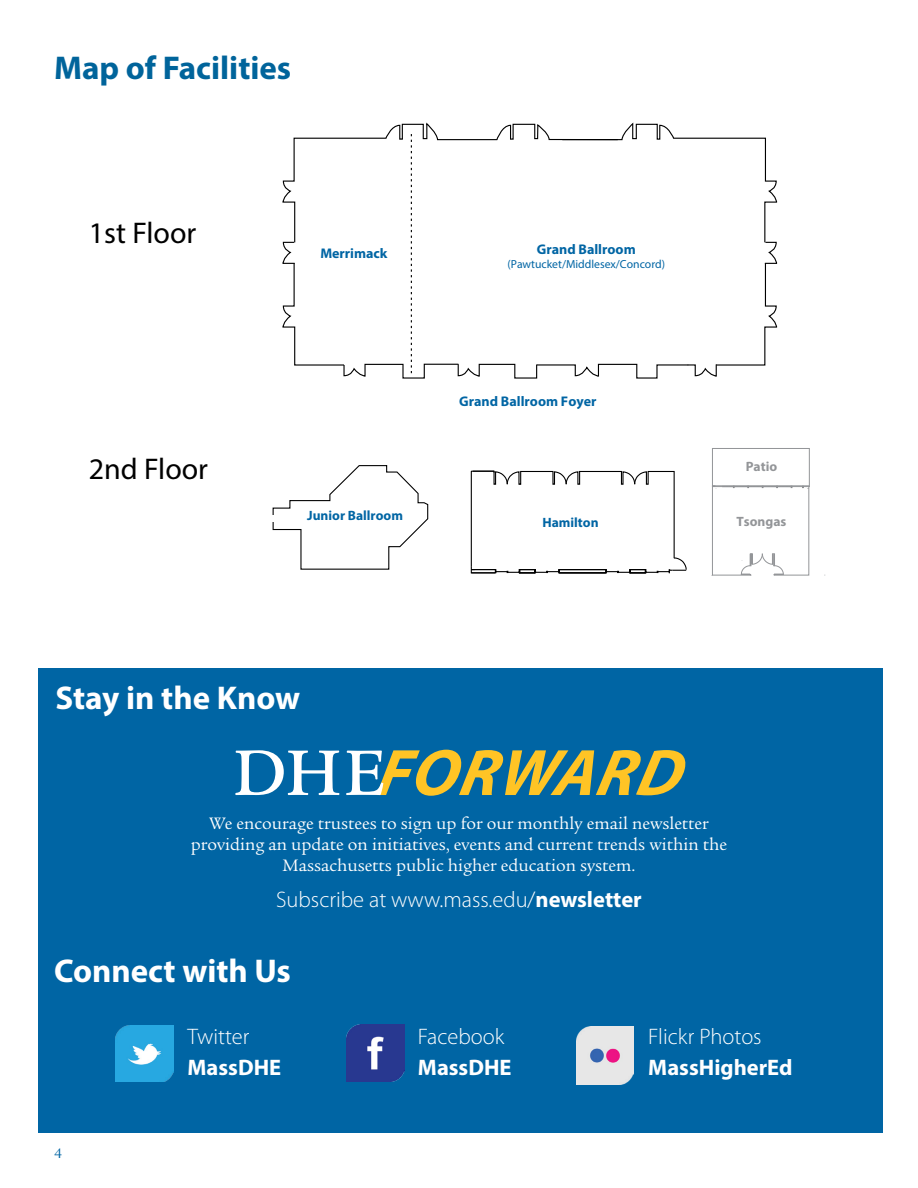
<style>
.page{position:relative;width:918px;height:1188px;background:#fff}
.page>*{position:absolute;margin:0;border:0;box-sizing:border-box;transform-origin:0 0}
.t1{font:700 33px "Myriad Pro";color:#fff}
.t2{font:700 33px "Myriad Pro";color:#00649b}
.t3{font:30px "Myriad Pro";color:#000}
.t4{font:300 22.5px "Myriad Pro";color:#fff}
.t5{font:700 22.5px "Myriad Pro";color:#fff}
.t6{font:18px/21px "Legacy Serif";color:#fff;text-align:center}
.t7{font:15px "Legacy Serif";color:#0065a4}
.t8{font:700 14.1px "Myriad Pro";color:#0065a4}
.t9{font:700 13.5px "Myriad Pro";color:#0065a4}
.t10{font:700 13.5px "Myriad Pro";color:#939598}
.t11{font:11.7px "Myriad Pro";color:#0065a4}
.s1{font-weight:700}
</style>
<div class="page">
<svg style="left:282px;top:123px;width:496px;height:256px"></svg>
<svg style="left:272px;top:465px;width:157px;height:105px"></svg>
<div style="left:269px;top:515px;width:8px;height:7px;background:#fff"></div>
<svg style="left:470px;top:470px;width:217px;height:104px"></svg>
<svg style="left:712px;top:487px;width:97px;height:89px"></svg>
<div style="left:712px;top:448px;width:98px;height:39px;border:1px solid #939598"></div>
<div style="left:39px;top:669px;width:844px;height:464px;background:#0065a4"></div>
<svg style="left:235px;top:750px;width:104px;height:45px"></svg>
<svg style="left:346px;top:750px;width:340px;height:46px"></svg>
<img style="left:116px;top:1025px;width:57px;height:57px">
<img style="left:346px;top:1024px;width:58px;height:58px">
<img style="left:576px;top:1027px;width:58px;height:58px">
<h1 class="t2" style="left:54px;top:46px;width:239px">Map of Facilities</h1>
<h2 class="t3" style="left:89px;top:215px;width:109px">1st Floor</h2>
<p class="t8" style="left:320px;top:244px;width:69px">Merrimack</p>
<h2 class="t3" style="left:89px;top:450px;width:121px">2nd Floor</h2>
<p class="t9" style="left:307px;top:506px;width:97px">Junior Ballroom</p>
<p class="t8" style="left:537px;top:240px;width:100px">Grand Ballroom</p>
<p class="t11" style="left:507px;top:257px;width:159px">(Pawtucket/Middlesex/Concord)</p>
<p class="t9" style="left:559px;top:259px;width:97px">Grand Ballroom</p>
<p class="t8" style="left:459px;top:392px;width:139px">Grand Ballroom Foyer</p>
<p class="t9" style="left:542px;top:514px;width:58px">Hamilton</p>
<p class="t10" style="left:746px;top:457px;width:33px">Patio</p>
<p class="t10" style="left:737px;top:512px;width:51px">Tsongas</p>
<h1 class="t1" style="left:56px;top:676px;width:246px">Stay in the Know</h1>
<p class="t6" style="left:191px;top:813px;width:538px">We encourage trustees to sign up for our monthly email newsletter providing an update on initiatives, events and current trends within the<br>Massachusetts public higher education system.</p>
<p class="t4" style="left:276px;top:886px;width:367px">Subscribe at www.mass.edu/<span class="s1">newsletter</span></p>
<h1 class="t1" style="left:54px;top:950px;width:238px">Connect with Us</h1>
<p class="t7" style="left:54px;top:1145px;width:9px">4</p>
<p class="t4" style="left:188px;top:1023px;width:63px">Twitter</p>
<p class="t5" style="left:188px;top:1053px;width:95px">MassDHE</p>
<p class="t4" style="left:418px;top:1023px;width:88px">Facebook</p>
<p class="t5" style="left:418px;top:1053px;width:95px">MassDHE</p>
<p class="t4" style="left:648px;top:1023px;width:115px">Flickr Photos</p>
<p class="t5" style="left:648px;top:1053px;width:146px">MassHigherEd</p>
</div>
